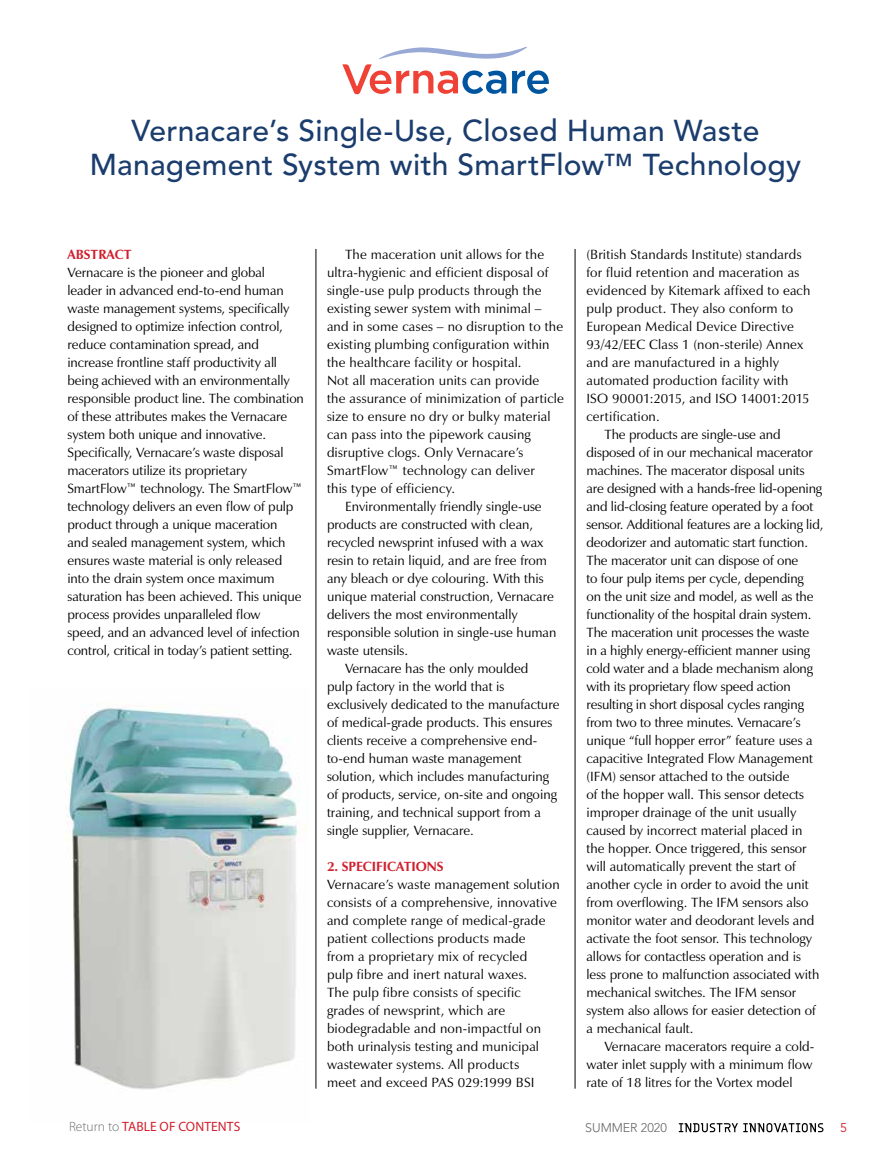
<style>
.page{position:relative;width:891px;height:1161px;background:#fff}
.page>*{position:absolute;margin:0;border:0;box-sizing:border-box;transform-origin:0 0}
.t1{font:500 30px/34.5px "Avenir";letter-spacing:.01em;color:#1b3d6d;text-align:center}
.t2{font:13.5px/18px "Zapf Humanist 601 BT";color:#000}
.t3{font:700 13.5px "Zapf Humanist 601 BT";color:#d0202e}
.t4{font:13.5px "Myriad Pro";letter-spacing:.01em;color:#d0202e}
.t5{font:12.6px "Avenir";color:#d0202e}
.t6{font:300 12.45px "Avenir";color:#636466}
.s1{font-weight:300;color:#6d6e71}
</style>
<div class="page">
<svg style="left:342px;top:47px;width:207px;height:47px"></svg>
<img style="left:66px;top:708px;width:241px;height:382px">
<hr style="left:316px;top:249px;width:1px;height:840px;background:#000">
<hr style="left:575px;top:249px;width:1px;height:840px;background:#000">
<svg style="left:679px;top:1123px;width:145px;height:9px"></svg>
<h1 class="t1" style="left:90px;top:114px;width:713px">Vernacare’s Single-Use, Closed Human Waste<br>Management System with SmartFlow™ Technology</h1>
<p class="t3" style="left:68px;top:246px;width:65px">ABSTRACT</p>
<p class="t2" style="left:68px;top:264px;width:238px">Vernacare is the pioneer and global<br>leader in advanced end-to-end human waste management systems, specifically designed to optimize infection control, reduce contamination spread, and increase frontline staff productivity all being achieved with an environmentally responsible product line. The combination of these attributes makes the Vernacare system both unique and innovative.<br>Specifically, Vernacare’s waste disposal macerators utilize its proprietary SmartFlow™ technology. The SmartFlow™ technology delivers an even flow of pulp product through a unique maceration<br>and sealed management system, which ensures waste material is only released into the drain system once maximum saturation has been achieved. This unique process provides unparalleled flow<br>speed, and an advanced level of infection control, critical in today’s patient setting.</p>
<p class="t2" style="left:345px;top:246px;width:201px">The maceration unit allows for the</p>
<p class="t2" style="left:327px;top:264px;width:223px">ultra-hygienic and efficient disposal of</p>
<p class="t2" style="left:327px;top:282px;width:216px">single-use pulp products through the</p>
<p class="t2" style="left:327px;top:300px;width:216px">existing sewer system with minimal –</p>
<p class="t2" style="left:327px;top:318px;width:238px">and in some cases – no disruption to the</p>
<p class="t2" style="left:327px;top:336px;width:224px">existing plumbing configuration within</p>
<p class="t2" style="left:327px;top:354px;width:196px">the healthcare facility or hospital.</p>
<p class="t2" style="left:327px;top:372px;width:214px">Not all maceration units can provide</p>
<p class="t2" style="left:327px;top:390px;width:238px">the assurance of minimization of particle</p>
<p class="t2" style="left:327px;top:408px;width:225px">size to ensure no dry or bulky material</p>
<p class="t2" style="left:327px;top:426px;width:205px">can pass into the pipework causing</p>
<p class="t2" style="left:327px;top:444px;width:198px">disruptive clogs. Only Vernacare’s</p>
<p class="t2" style="left:327px;top:462px;width:209px">SmartFlow™ technology can deliver</p>
<p class="t2" style="left:327px;top:480px;width:130px">this type of efficiency.</p>
<p class="t2" style="left:345px;top:498px;width:198px">Environmentally friendly single-use</p>
<p class="t2" style="left:327px;top:516px;width:208px">products are constructed with clean,</p>
<p class="t2" style="left:327px;top:534px;width:218px">recycled newsprint infused with a wax</p>
<p class="t2" style="left:327px;top:552px;width:222px">resin to retain liquid, and are free from</p>
<p class="t2" style="left:327px;top:570px;width:218px">any bleach or dye colouring. With this</p>
<p class="t2" style="left:327px;top:588px;width:228px">unique material construction, Vernacare</p>
<p class="t2" style="left:327px;top:606px;width:192px">delivers the most environmentally</p>
<p class="t2" style="left:327px;top:624px;width:231px">responsible solution in single-use human</p>
<p class="t2" style="left:327px;top:642px;width:83px">waste utensils.</p>
<p class="t2" style="left:345px;top:660px;width:185px">Vernacare has the only moulded</p>
<p class="t2" style="left:327px;top:678px;width:179px">pulp factory in the world that is</p>
<p class="t2" style="left:327px;top:696px;width:234px">exclusively dedicated to the manufacture</p>
<p class="t2" style="left:327px;top:714px;width:227px">of medical-grade products. This ensures</p>
<p class="t2" style="left:327px;top:732px;width:212px">clients receive a comprehensive end-</p>
<p class="t2" style="left:327px;top:750px;width:196px">to-end human waste management</p>
<p class="t2" style="left:327px;top:768px;width:224px">solution, which includes manufacturing</p>
<p class="t2" style="left:327px;top:786px;width:231px">of products, service, on-site and ongoing</p>
<p class="t2" style="left:327px;top:804px;width:215px">training, and technical support from a</p>
<p class="t2" style="left:327px;top:822px;width:149px">single supplier, Vernacare.</p>
<p class="t3" style="left:327px;top:858px;width:118px">2. SPECIFICATIONS</p>
<p class="t2" style="left:327px;top:876px;width:234px">Vernacare’s waste management solution consists of a comprehensive, innovative and complete range of medical-grade patient collections products made<br>from a proprietary mix of recycled<br>pulp fibre and inert natural waxes.<br>The pulp fibre consists of specific grades of newsprint, which are biodegradable and non-impactful on both urinalysis testing and municipal wastewater systems. All products<br>meet and exceed PAS 029:1999 BSI</p>
<p class="t2" style="left:587px;top:246px;width:217px">(British Standards Institute) standards</p>
<p class="t2" style="left:587px;top:264px;width:214px">for fluid retention and maceration as</p>
<p class="t2" style="left:587px;top:282px;width:225px">evidenced by Kitemark affixed to each</p>
<p class="t2" style="left:587px;top:300px;width:208px">pulp product. They also conform to</p>
<p class="t2" style="left:587px;top:318px;width:209px">European Medical Device Directive</p>
<p class="t2" style="left:587px;top:336px;width:219px">93/42/EEC Class 1 (non-sterile) Annex</p>
<p class="t2" style="left:587px;top:354px;width:194px">and are manufactured in a highly</p>
<p class="t2" style="left:587px;top:372px;width:204px">automated production facility with</p>
<p class="t2" style="left:587px;top:390px;width:225px">ISO 90001:2015, and ISO 14001:2015</p>
<p class="t2" style="left:587px;top:408px;width:75px">certification.</p>
<p class="t2" style="left:604px;top:426px;width:178px">The products are single-use and</p>
<p class="t2" style="left:587px;top:444px;width:228px">disposed of in our mechanical macerator</p>
<p class="t2" style="left:587px;top:462px;width:219px">machines. The macerator disposal units</p>
<p class="t2" style="left:587px;top:480px;width:237px">are designed with a hands-free lid-opening</p>
<p class="t2" style="left:587px;top:498px;width:228px">and lid-closing feature operated by a foot</p>
<p class="t2" style="left:587px;top:516px;width:238px">sensor. Additional features are a locking lid,</p>
<p class="t2" style="left:587px;top:534px;width:223px">deodorizer and automatic start function.</p>
<p class="t2" style="left:587px;top:552px;width:213px">The macerator unit can dispose of one</p>
<p class="t2" style="left:587px;top:570px;width:219px">to four pulp items per cycle, depending</p>
<p class="t2" style="left:587px;top:588px;width:229px">on the unit size and model, as well as the</p>
<p class="t2" style="left:587px;top:606px;width:226px">functionality of the hospital drain system.</p>
<p class="t2" style="left:587px;top:624px;width:224px">The maceration unit processes the waste</p>
<p class="t2" style="left:587px;top:642px;width:225px">in a highly energy-efficient manner using</p>
<p class="t2" style="left:587px;top:660px;width:228px">cold water and a blade mechanism along</p>
<p class="t2" style="left:587px;top:678px;width:206px">with its proprietary flow speed action</p>
<p class="t2" style="left:587px;top:696px;width:219px">resulting in short disposal cycles ranging</p>
<p class="t2" style="left:587px;top:714px;width:216px">from two to three minutes. Vernacare’s</p>
<p class="t2" style="left:587px;top:732px;width:228px">unique “full hopper error” feature uses a</p>
<p class="t2" style="left:587px;top:750px;width:228px">capacitive Integrated Flow Management</p>
<p class="t2" style="left:587px;top:768px;width:205px">(IFM) sensor attached to the outside</p>
<p class="t2" style="left:587px;top:786px;width:219px">of the hopper wall. This sensor detects</p>
<p class="t2" style="left:587px;top:803px;width:211px">improper drainage of the unit usually</p>
<p class="t2" style="left:587px;top:821px;width:218px">caused by incorrect material placed in</p>
<p class="t2" style="left:587px;top:839px;width:222px">the hopper. Once triggered, this sensor</p>
<p class="t2" style="left:587px;top:857px;width:211px">will automatically prevent the start of</p>
<p class="t2" style="left:587px;top:875px;width:224px">another cycle in order to avoid the unit</p>
<p class="t2" style="left:587px;top:893px;width:223px">from overflowing. The IFM sensors also</p>
<p class="t2" style="left:587px;top:911px;width:229px">monitor water and deodorant levels and</p>
<p class="t2" style="left:587px;top:929px;width:227px">activate the foot sensor. This technology</p>
<p class="t2" style="left:587px;top:947px;width:216px">allows for contactless operation and is</p>
<p class="t2" style="left:587px;top:965px;width:234px">less prone to malfunction associated with</p>
<p class="t2" style="left:587px;top:983px;width:211px">mechanical switches. The IFM sensor</p>
<p class="t2" style="left:587px;top:1001px;width:231px">system also allows for easier detection of</p>
<p class="t2" style="left:587px;top:1019px;width:109px">a mechanical fault.</p>
<p class="t2" style="left:604px;top:1037px;width:211px">Vernacare macerators require a cold-</p>
<p class="t2" style="left:587px;top:1055px;width:227px">water inlet supply with a minimum flow</p>
<p class="t2" style="left:587px;top:1073px;width:207px">rate of 18 litres for the Vortex model</p>
<p class="t4" style="left:69px;top:1118px;width:173px"><span class="s1">Return to</span> TABLE OF CONTENTS</p>
<p class="t6" style="left:585px;top:1121px;width:83px">SUMMER 2020</p>
<p class="t5" style="left:840px;top:1121px;width:8px">5</p>
</div>
